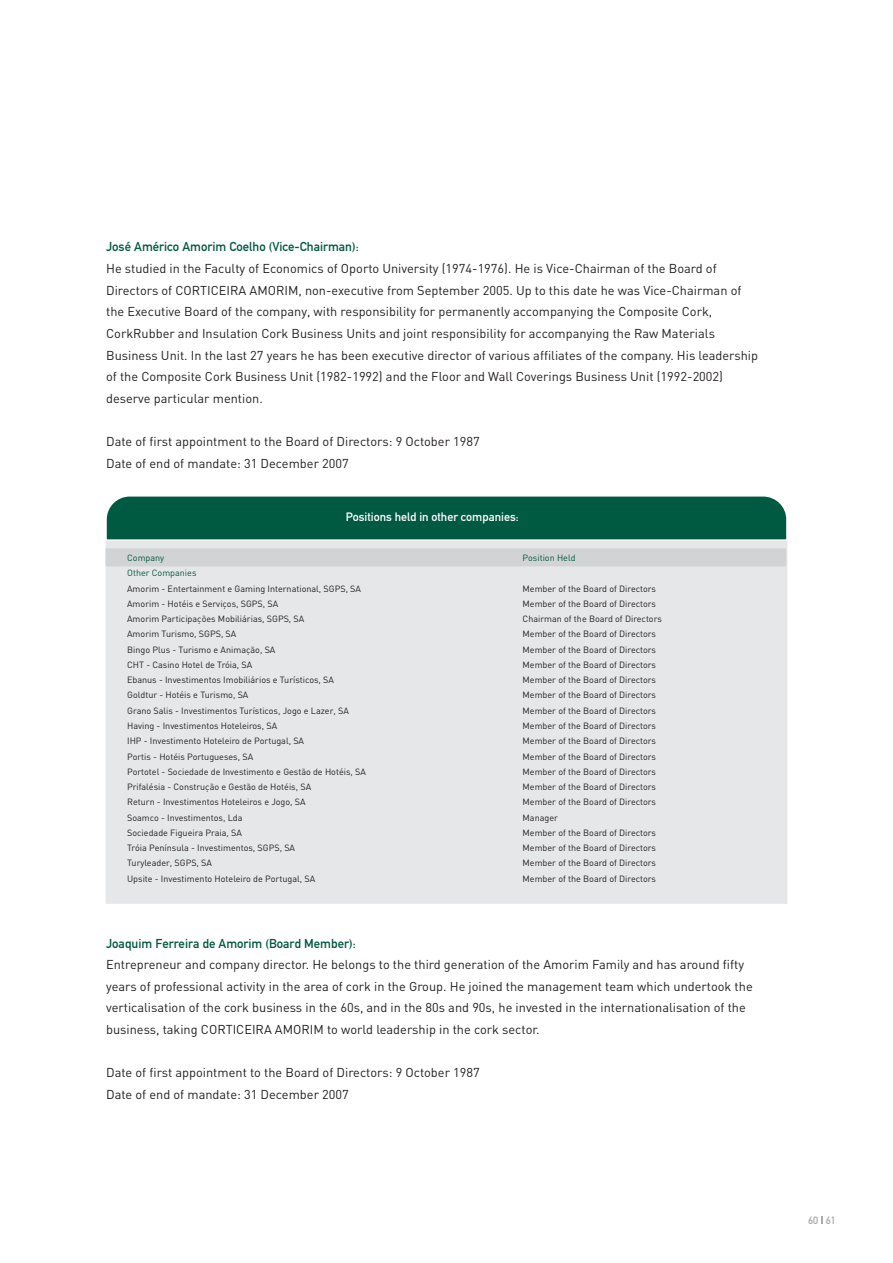
<style>
.page{position:relative;width:893px;height:1263px;background:#fff}
.page>*{position:absolute;margin:0;border:0;box-sizing:border-box;transform-origin:0 0}
.t1{font:12.75px/21.6px "DIN";color:#231f20}
.t2{font:500 12.75px "DIN";color:#005941}
.t3{font:500 12px "DIN";color:#fff}
.t4{font:500 10.5px "DIN";color:#a7a9ac}
.t5{font:9px/15.3px "DIN";color:#231f20}
.t6{font:9px/15.3px "DIN";color:#005941}
</style>
<div class="page">
<div style="left:105px;top:541px;width:683px;height:363px;background:#e6e7e8"></div>
<svg style="left:106px;top:496px;width:682px;height:45px;background:#0f624c"></svg>
<div style="left:105px;top:548px;width:681px;height:18px;background:#d1d3d4"></div>
<h1 class="t2" style="left:106px;top:242px;width:254px">José Américo Amorim Coelho (Vice-Chairman):</h1>
<p class="t1" style="left:106px;top:259px;width:653px">He studied in the Faculty of Economics of Oporto University (1974-1976). He is Vice-Chairman of the Board of Directors of CORTICEIRA AMORIM, non-executive from September 2005. Up to this date he was Vice-Chairman of the Executive Board of the company, with responsibility for permanently accompanying the Composite Cork, CorkRubber and Insulation Cork Business Units and joint responsibility for accompanying the Raw Materials Business Unit. In the last 27 years he has been executive director of various affiliates of the company. His leadership of the Composite Cork Business Unit (1982-1992) and the Floor and Wall Coverings Business Unit (1992-2002) deserve particular mention.</p>
<h1 class="t1" style="left:106px;top:432px;width:375px">Date of first appointment to the Board of Directors: 9 October 1987<br>Date of end of mandate: 31 December 2007</h1>
<h2 class="t3" style="left:345px;top:512px;width:174px">Positions held in other companies:</h2>
<p class="t6" style="left:127px;top:551px;width:71px">Company<br>Other Companies</p>
<p class="t5" style="left:127px;top:582px;width:240px">Amorim - Entertainment e Gaming International, SGPS, SA Amorim - Hotéis e Serviços, SGPS, SA<br>Amorim Participações Mobiliárias, SGPS, SA<br>Amorim Turismo, SGPS, SA<br>Bingo Plus - Turismo e Animação, SA<br>CHT - Casino Hotel de Tróia, SA<br>Ebanus - Investimentos Imobiliários e Turísticos, SA Goldtur - Hotéis e Turismo, SA<br>Grano Salis - Investimentos Turísticos, Jogo e Lazer, SA Having - Investimentos Hoteleiros, SA<br>IHP - Investimento Hoteleiro de Portugal, SA<br>Portis - Hotéis Portugueses, SA<br>Portotel - Sociedade de Investimento e Gestão de Hotéis, SA Prifalésia - Construção e Gestão de Hotéis, SA<br>Return - Investimentos Hoteleiros e Jogo, SA<br>Soamco - Investimentos, Lda<br>Sociedade Figueira Praia, SA<br>Tróia Península - Investimentos, SGPS, SA<br>Turyleader, SGPS, SA<br>Upsite - Investimento Hoteleiro de Portugal, SA</p>
<p class="t6" style="left:522px;top:551px;width:55px">Position Held</p>
<p class="t5" style="left:522px;top:582px;width:141px">Member of the Board of Directors<br>Member of the Board of Directors<br>Chairman of the Board of Directors<br>Member of the Board of Directors<br>Member of the Board of Directors<br>Member of the Board of Directors<br>Member of the Board of Directors<br>Member of the Board of Directors<br>Member of the Board of Directors<br>Member of the Board of Directors<br>Member of the Board of Directors<br>Member of the Board of Directors<br>Member of the Board of Directors<br>Member of the Board of Directors<br>Member of the Board of Directors<br>Manager<br>Member of the Board of Directors<br>Member of the Board of Directors<br>Member of the Board of Directors<br>Member of the Board of Directors</p>
<h1 class="t2" style="left:106px;top:939px;width:251px">Joaquim Ferreira de Amorim (Board Member):</h1>
<p class="t1" style="left:106px;top:955px;width:648px">Entrepreneur and company director. He belongs to the third generation of the Amorim Family and has around fifty years of professional activity in the area of cork in the Group. He joined the management team which undertook the verticalisation of the cork business in the 60s, and in the 80s and 90s, he invested in the internationalisation of the business, taking CORTICEIRA AMORIM to world leadership in the cork sector.</p>
<h1 class="t1" style="left:106px;top:1063px;width:375px">Date of first appointment to the Board of Directors: 9 October 1987<br>Date of end of mandate: 31 December 2007</h1>
<p class="t4" style="left:808px;top:1216px;width:29px">60 61</p>
</div>
